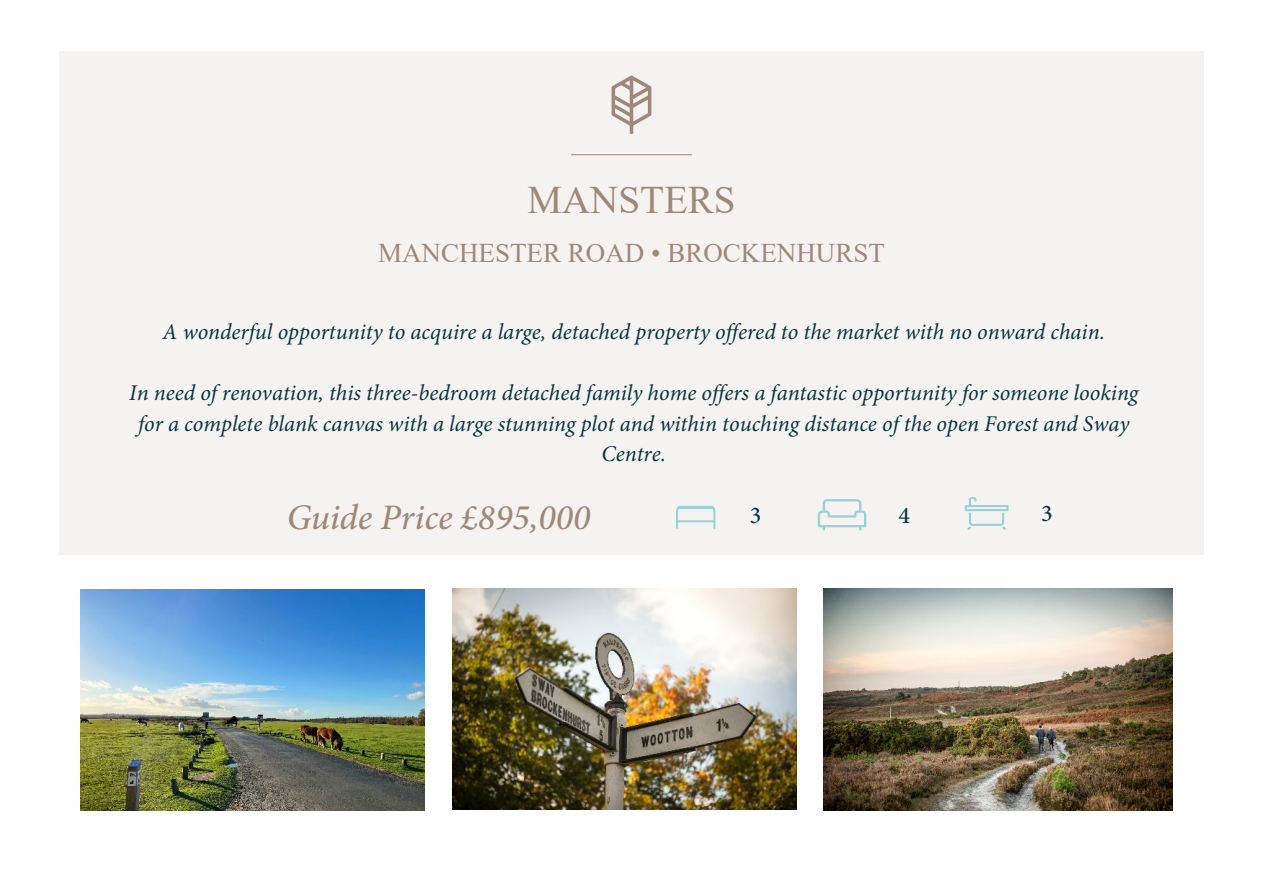
<style>
.page{position:relative;width:1263px;height:893px;background:#fff}
.page>*{position:absolute;margin:0;border:0;box-sizing:border-box;transform-origin:0 0}
.t1{font:39px "Times New Roman";color:#9e887b}
.t2{font:italic 500 36px "Minion Pro";color:#9e887b}
.t3{font:27px "Times New Roman";color:#9e887b}
.t4{font:500 24px "Minion Pro";color:#0b333d}
.t5{font:italic 22.5px/30.6px "Minion Pro";color:#0b343e;text-align:center}
</style>
<div class="page">
<div style="left:60px;top:52px;width:1144px;height:503px;background:#f5f3f1"></div>
<hr style="left:571px;top:154px;width:121px;height:1px;background:#9e887b">
<svg style="left:611px;top:76px;width:40px;height:58px"></svg>
<svg style="left:965px;top:497px;width:44px;height:33px"></svg>
<svg style="left:818px;top:499px;width:48px;height:31px"></svg>
<svg style="left:676px;top:506px;width:39px;height:23px"></svg>
<hr style="left:677px;top:520px;width:37px;height:2px;background:#98d2d4">
<img style="left:80px;top:590px;width:345px;height:220px">
<img style="left:452px;top:589px;width:345px;height:221px">
<img style="left:823px;top:589px;width:349px;height:221px">
<h1 class="t1" style="left:527px;top:186px;width:210px">MANSTERS</h1>
<p class="t3" style="left:378px;top:243px;width:508px">MANCHESTER ROAD • BROCKENHURST</p>
<p class="t5" style="left:163px;top:318px;width:944px">A wonderful opportunity to acquire a large, detached property offered to the market with no onward chain.</p>
<p class="t5" style="left:129px;top:380px;width:1011px">In need of renovation, this three-bedroom detached family home offers a fantastic opportunity for someone looking for a complete blank canvas with a large stunning plot and within touching distance of the open Forest and Sway<br>Centre.</p>
<h2 class="t2" style="left:287px;top:503px;width:305px">Guide Price £895,000</h2>
<p class="t4" style="left:750px;top:506px;width:13px">3</p>
<p class="t4" style="left:898px;top:505px;width:13px">4</p>
<p class="t4" style="left:1041px;top:504px;width:13px">3</p>
</div>
